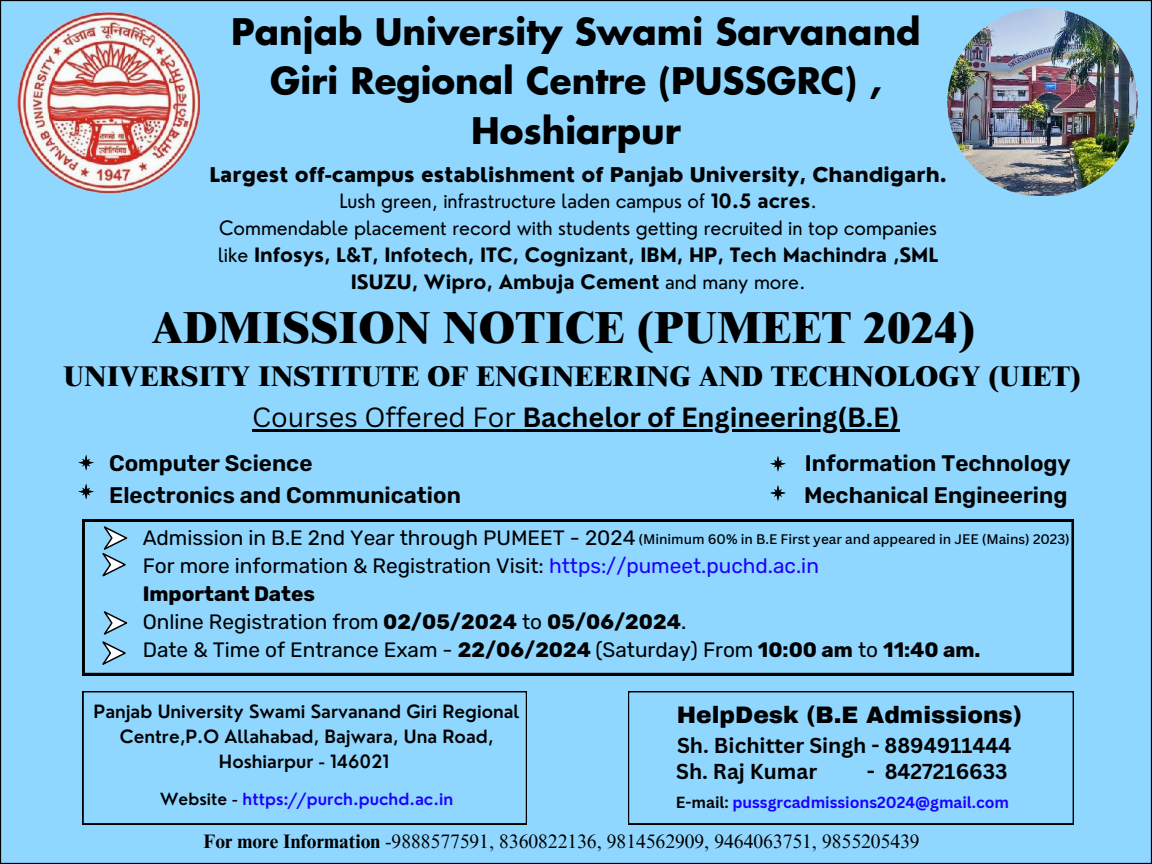
<style>
.page{position:relative;width:1152px;height:864px;background:#8fd7ff}
.page>*{position:absolute;margin:0;border:0;box-sizing:border-box;transform-origin:0 0}
.t1{font:800 45px "Times NRMT Pro";color:#000}
.t2{font:700 35.7px/49.5px "Futura LT Pro";color:#000;text-align:center}
.t3{font:800 28.5px "Times NRMT Pro";color:#000}
.t4{font:700 27px "Canva Sans";color:#000}
.t5{font:900 23.4px "Archivo";color:#000}
.t6{font:600 22.5px "Rubik";color:#000}
.t7{font:700 21px "Canva Sans";color:#000}
.t8{font:20.85px "Rubik";color:#000}
.t9{font:700 20.85px "Rubik";color:#000}
.t10{font:800 19.8px "Nourd";color:#000}
.t11{font:19.5px "Times NRMT Pro";color:#000}
.t12{font:19.35px/27px "Nourd";color:#000;text-align:center}
.t13{font:600 17.85px/24.8px "Nourd";color:#000;text-align:center}
.t14{font:600 16.35px "Nourd";color:#1c00ff}
.t15{font:700 15.6px "Canva Sans";color:#1c00ff}
.t16{font:500 13.5px "Canva Sans";color:#000}
.s1{font-weight:700}
.s2{font-weight:400}
.s3{color:#1c00ff}
.s4{color:#000}
</style>
<div class="page">
<img style="left:15px;top:8px;width:189px;height:189px">
<img style="left:947px;top:8px;width:191px;height:187px;border-radius:50%">
<div style="left:83px;top:520px;width:991px;height:155px;background:#8fd7ff"></div>
<div style="left:628px;top:691px;width:446px;height:133px;background:#8fd7ff"></div>
<svg style="left:78px;top:455px;width:16px;height:16px"></svg>
<svg style="left:78px;top:484px;width:16px;height:15px"></svg>
<svg style="left:770px;top:456px;width:16px;height:16px"></svg>
<svg style="left:770px;top:485px;width:16px;height:16px"></svg>
<div style="left:83px;top:691px;width:444px;height:133px;background:#8fd7ff"></div>
<hr style="left:252px;top:430px;width:270px;height:2px;background:#000">
<hr style="left:522px;top:430px;width:378px;height:2px;background:#000">
<svg style="left:102px;top:526px;width:25px;height:50px"></svg>
<svg style="left:104px;top:611px;width:23px;height:24px"></svg>
<svg style="left:102px;top:641px;width:24px;height:24px"></svg>
<h2 class="t2" style="left:231px;top:9px;width:691px">Panjab University Swami Sarvanand<br>Giri Regional Centre (PUSSGRC) ,<br>Hoshiarpur</h2>
<p class="t10" style="left:210px;top:162px;width:739px">Largest off-campus establishment of Panjab University, Chandigarh.</p>
<p class="t12" style="left:339px;top:187px;width:479px">Lush green, infrastructure laden campus of <span class="s1">10.5 acres</span>.</p>
<p class="t12" style="left:218px;top:214px;width:722px">Commendable placement record with students getting recruited in top companies like <span class="s1">Infosys, L&amp;T, Infotech, ITC, Cognizant, IBM, HP, Tech Machindra ,SML<br>ISUZU, Wipro, Ambuja Cement</span> and many more.</p>
<p class="t1" style="left:152px;top:311px;width:825px">ADMISSION NOTICE (PUMEET 2024)</p>
<h3 class="t3" style="left:63px;top:366px;width:1019px">UNIVERSITY INSTITUTE OF ENGINEERING AND TECHNOLOGY (UIET)</h3>
<h4 class="t4" style="left:252px;top:398px;width:649px"><span class="s2">Courses Offered For</span> Bachelor of Engineering(B.E)</h4>
<h1 class="t6" style="left:109px;top:450px;width:205px">Computer Science</h1>
<h1 class="t6" style="left:805px;top:450px;width:267px">Information Technology</h1>
<h1 class="t6" style="left:109px;top:482px;width:353px">Electronics and Communication</h1>
<h1 class="t6" style="left:804px;top:482px;width:265px">Mechanical Engineering</h1>
<p class="t8" style="left:143px;top:525px;width:494px">Admission in B.E 2nd Year through PUMEET - 2024</p>
<p class="t8" style="left:143px;top:554px;width:678px">For more information &amp; Registration Visit: <span class="s3">https://pumeet.puchd.ac.in</span></p>
<p class="t9" style="left:143px;top:582px;width:174px">Important Dates</p>
<p class="t8" style="left:143px;top:610px;width:545px">Online Registration from <span class="s1">02/05/2024</span> to <span class="s1">05/06/2024</span>.</p>
<p class="t8" style="left:143px;top:638px;width:839px">Date &amp; Time of Entrance Exam - <span class="s1">22/06/2024</span> (Saturday) From <span class="s1">10:00 am</span> to <span class="s1">11:40 am.</span></p>
<p class="t16" style="left:638px;top:530px;width:433px">(Minimum 60% in B.E First year and appeared in JEE (Mains) 2023)</p>
<p class="t13" style="left:94px;top:699px;width:428px">Panjab University Swami Sarvanand Giri Regional<br>Centre,P.O Allahabad, Bajwara, Una Road,<br>Hoshiarpur - 146021</p>
<p class="t14" style="left:160px;top:789px;width:294px"><span class="s4">Website -</span> https://purch.puchd.ac.in</p>
<p class="t5" style="left:677px;top:702px;width:347px">HelpDesk (B.E Admissions)</p>
<p class="t7" style="left:677px;top:730px;width:336px">Sh. Bichitter Singh - 8894911444</p>
<p class="t7" style="left:676px;top:756px;width:143px">Sh. Raj Kumar</p>
<p class="t7" style="left:867px;top:756px;width:142px">- 8427216633</p>
<p class="t15" style="left:676px;top:791px;width:335px"><span class="s4">E-mail:</span> pussgrcadmissions2024@gmail.com</p>
<p class="t11" style="left:204px;top:834px;width:717px"><span class="s1">For more Information</span> -9888577591, 8360822136, 9814562909, 9464063751, 9855205439</p>
</div>
